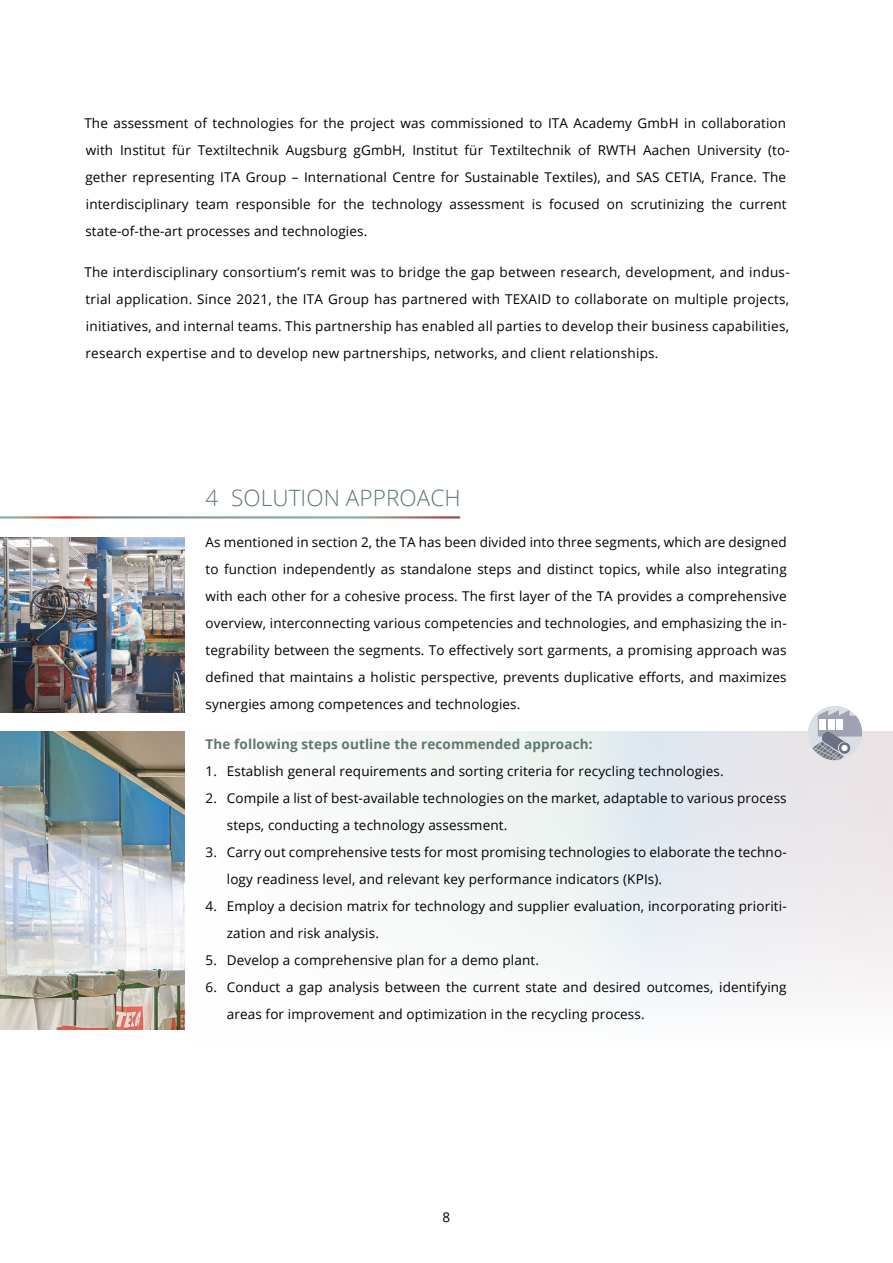
<style>
.page{position:relative;width:893px;height:1263px;background:#fff}
.page>*{position:absolute;margin:0;border:0;box-sizing:border-box;transform-origin:0 0}
.t1{font:300 22.5px "Open Sans";letter-spacing:.005em;color:#5f776d}
.t2{font:13.5px/27px "Open Sans";letter-spacing:.01em;color:#000}
.t3{font:700 13.5px "Open Sans";letter-spacing:.01em;color:#5f776d}
</style>
<div class="page">
<svg style="left:380px;top:731px;width:513px;height:273px"></svg>
<svg style="left:804px;top:706px;width:62px;height:58px"></svg>
<svg style="left:839px;top:742px;width:11px;height:12px"></svg>
<div style="left:841px;top:745px;width:7px;height:6px;background:#fff;border-radius:50%"></div>
<img style="left:0;top:538px;width:184px;height:174px">
<img style="left:0;top:731px;width:184px;height:298px">
<p class="t2" style="left:84px;top:110px;width:707px">The assessment of technologies for the project was commissioned to ITA Academy GmbH in collaboration with Institut für Textiltechnik Augsburg gGmbH, Institut für Textiltechnik of RWTH Aachen University (to&shy;gether representing ITA Group – International Centre for Sustainable Textiles), and SAS CETIA, France. The interdisciplinary team responsible for the technology assessment is focused on scrutinizing the current state-of-the-art processes and technologies.</p>
<p class="t2" style="left:84px;top:258px;width:707px;text-align:justify">The interdisciplinary consortium’s remit was to bridge the gap between research, development, and indus&shy;trial application. Since 2021, the ITA Group has partnered with TEXAID to collaborate on multiple projects, initiatives, and internal teams. This partnership has enabled all parties to develop their business capabilities, research expertise and to develop new partnerships, networks, and client relationships.</p>
<h1 class="t1" style="left:206px;top:483px;width:257px">4 SOLUTION APPROACH</h1>
<p class="t2" style="left:206px;top:528px;width:583px;text-align:justify">As mentioned in section 2, the TA has been divided into three segments, which are designed to function independently as standalone steps and distinct topics, while also integrating with each other for a cohesive process. The first layer of the TA provides a comprehensive overview, interconnecting various competencies and technologies, and emphasizing the in&shy;tegrability between the segments. To effectively sort garments, a promising approach was defined that maintains a holistic perspective, prevents duplicative efforts, and maximizes synergies among competences and technologies.</p>
<p class="t3" style="left:206px;top:735px;width:389px">The following steps outline the recommended approach:</p>
<p class="t2" style="left:206px;top:758px;width:520px">1. Establish general requirements and sorting criteria for recycling technologies.</p>
<p class="t2" style="left:227px;top:785px;width:561px;text-indent:-21px">2. Compile a list of best-available technologies on the market, adaptable to various process steps, conducting a technology assessment.</p>
<p class="t2" style="left:227px;top:839px;width:561px;text-indent:-21px">3. Carry out comprehensive tests for most promising technologies to elaborate the techno&shy;logy readiness level, and relevant key performance indicators (KPIs).</p>
<p class="t2" style="left:227px;top:893px;width:561px;text-indent:-21px">4. Employ a decision matrix for technology and supplier evaluation, incorporating prioriti&shy;zation and risk analysis.</p>
<p class="t2" style="left:206px;top:947px;width:335px">5. Develop a comprehensive plan for a demo plant.</p>
<p class="t2" style="left:227px;top:974px;width:561px;text-indent:-21px">6. Conduct a gap analysis between the current state and desired outcomes, identifying areas for improvement and optimization in the recycling process.</p>
<p class="t2" style="left:443px;top:1203px;width:9px">8</p>
</div>
